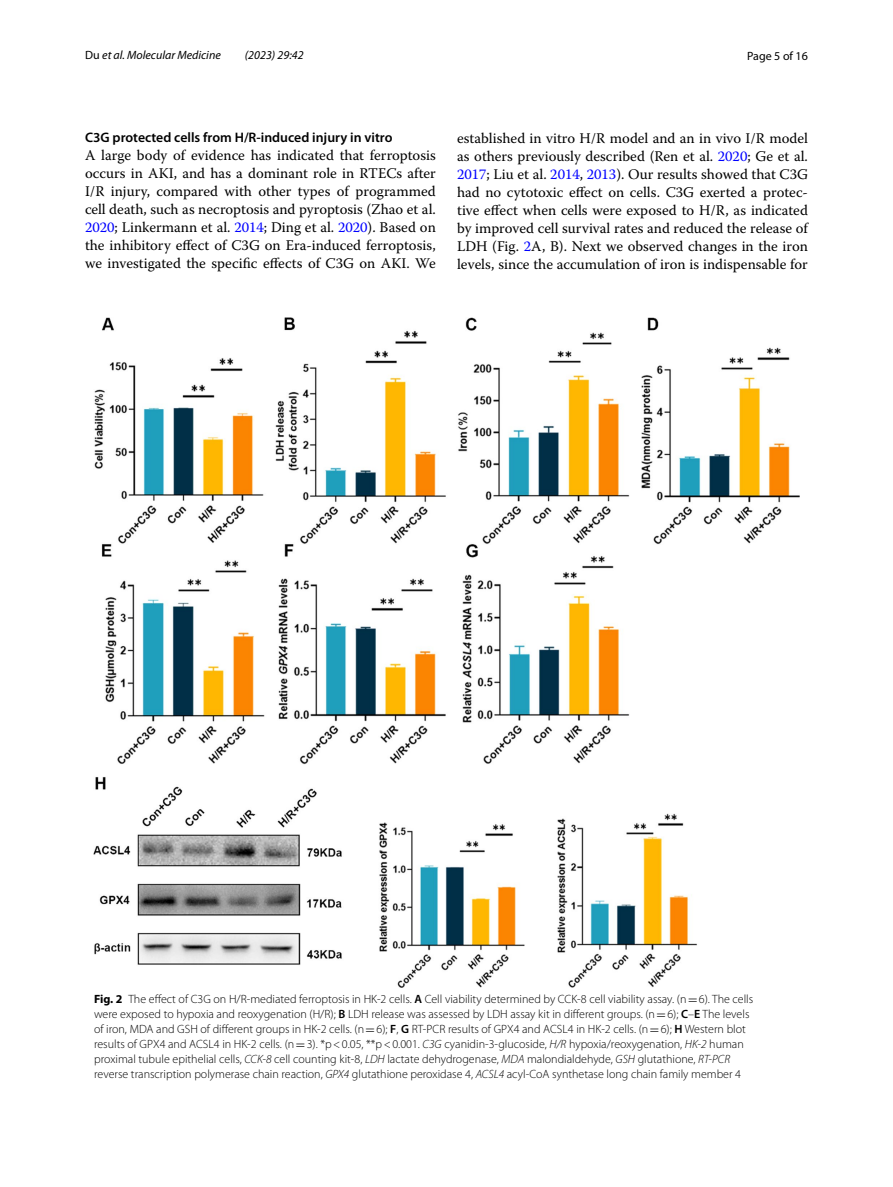
<style>
.page{position:relative;width:893px;height:1187px;background:#fff}
.page>*{position:absolute;margin:0;border:0;box-sizing:border-box;transform-origin:0 0}
.t1{font:14.7px/18px "Warnock Pro";color:#000;text-align:justify}
.t2{font:600 13.8px "Myriad Pro";color:#000}
.t3{font:300 12px/15px "Myriad Pro";color:#000}
.t4{font:italic 12px "Myriad Pro";color:#000}
.t5{font:12px "Myriad Pro";color:#000}
.s1{font-style:normal}
.s2{color:#00f}
.s3{font-weight:700}
.s4{font-weight:600}
.s5{font-family:"MTSY";font-weight:400}
.s6{font-style:italic}
</style>
<div class="page">
<img style="left:94px;top:317px;width:705px;height:670px">
<p class="t4" style="left:85px;top:48px;width:137px"><span class="s1">Du</span> et al. Molecular Medicine</p>
<p class="t4" style="left:245px;top:48px;width:60px">(2023) 29:42</p>
<p class="t5" style="left:747px;top:48px;width:62px">Page 5 of 16</p>
<p class="t2" style="left:85px;top:129px;width:309px">C3G protected cells from H/R‑induced injury in vitro</p>
<p class="t1" style="left:85px;top:146px;width:352px">A large body of evidence has indicated that ferroptosis occurs in AKI, and has a dominant role in RTECs after I/R injury, compared with other types of programmed cell death, such as necroptosis and pyroptosis (Zhao et al.<br><span class="s2">2020</span>; Linkermann et al. <span class="s2">2014</span>; Ding et al. <span class="s2">2020</span>). Based on the inhibitory effect of C3G on Era-induced ferroptosis, we investigated the specific effects of C3G on AKI. We</p>
<p class="t1" style="left:457px;top:128px;width:352px">established in vitro H/R model and an in vivo I/R model as others previously described (Ren et al. <span class="s2">2020</span>; Ge et al.<br><span class="s2">2017</span>; Liu et al. <span class="s2">2014</span>, <span class="s2">2013</span>). Our results showed that C3G had no cytotoxic effect on cells. C3G exerted a protec&shy;tive effect when cells were exposed to H/R, as indicated by improved cell survival rates and reduced the release of LDH (Fig. <span class="s2">2</span>A, B). Next we observed changes in the iron levels, since the accumulation of iron is indispensable for</p>
<p class="t3" style="left:94px;top:991px;width:661px"><span class="s3">Fig. 2</span> The effect of C3G on H/R-mediated ferroptosis in HK-2 cells. <span class="s4">A</span> Cell viability determined by CCK-8 cell viability assay. (n<span class="s5">=</span>6). The cells were exposed to hypoxia and reoxygenation (H/R); <span class="s4">B</span> LDH release was assessed by LDH assay kit in different groups. (n<span class="s5">=</span>6); <span class="s4">C</span>–<span class="s4">E</span> The levels of iron, MDA and GSH of different groups in HK-2 cells. (n<span class="s5">=</span>6); <span class="s4">F</span>, <span class="s4">G</span> RT-PCR results of GPX4 and ACSL4 in HK-2 cells. (n<span class="s5">=</span>6); <span class="s4">H</span> Western blot results of GPX4 and ACSL4 in HK-2 cells. (n<span class="s5">=</span>3). *p&lt;0.05, **p&lt;0.001. <span class="s6">C3G</span> cyanidin-3-glucoside, <span class="s6">H/R</span> hypoxia/reoxygenation, <span class="s6">HK-2</span> human proximal tubule epithelial cells, <span class="s6">CCK-8</span> cell counting kit-8, <span class="s6">LDH</span> lactate dehydrogenase, <span class="s6">MDA</span> malondialdehyde, <span class="s6">GSH</span> glutathione, <span class="s6">RT-PCR </span>reverse transcription polymerase chain reaction, <span class="s6">GPX4</span> glutathione peroxidase 4, <span class="s6">ACSL4</span> acyl-CoA synthetase long chain family member 4</p>
</div>
